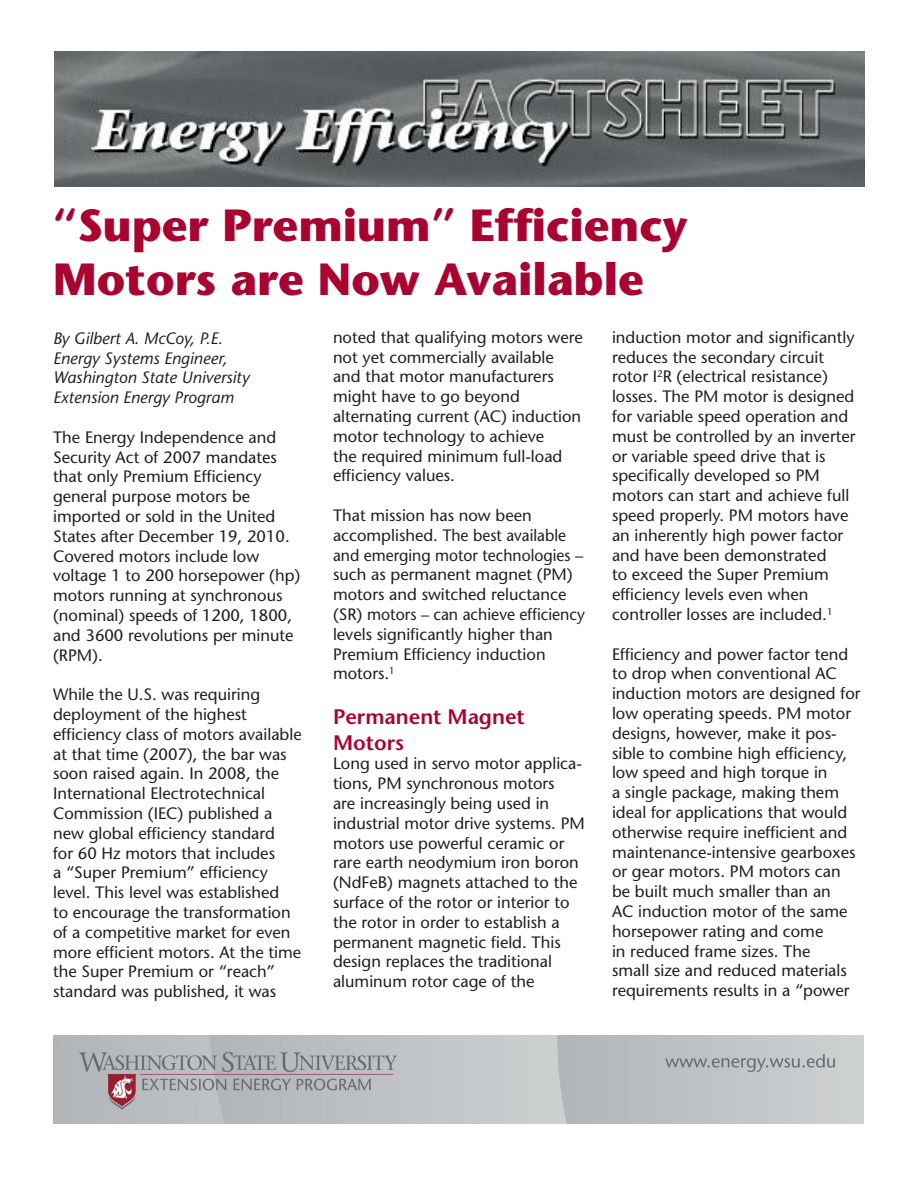
<style>
.page{position:relative;width:918px;height:1188px;background:#fff}
.page>*{position:absolute;margin:0;border:0;box-sizing:border-box;transform-origin:0 0}
._18_pt_Sans_Bold_-_H{font:700 45px "Stone Sans Std";color:#a90332}
._11_pt_Body_-_Stone{font:600 21px/25.2px "Stone Sans Std";color:#a90332}
._11_pt_Body_-_Stone-2{font:500 16.5px/19.8px "Stone Sans Std";color:#231f20}
._11_pt_Body_-_Stone-3{font:italic 500 16.5px/19.8px "Stone Sans Std";color:#231f20}
</style>
<div class="page">
<img style="left:53px;top:1035px;width:810px;height:89px">
<img style="left:55px;top:52px;width:810px;height:135px">
<p class="_18_pt_Sans_Bold_-_H" style="left:53px;top:199px;width:636px">“Super Premium” Efficiency</p>
<p class="_18_pt_Sans_Bold_-_H" style="left:53px;top:253px;width:592px">Motors are Now Available</p>
<p class="_11_pt_Body_-_Stone-3" style="left:53px;top:328px;width:171px">By Gilbert A. McCoy, P.E.</p>
<p class="_11_pt_Body_-_Stone-3" style="left:53px;top:348px;width:176px">Energy Systems Engineer,</p>
<p class="_11_pt_Body_-_Stone-3" style="left:53px;top:368px;width:198px">Washington State University<br>Extension Energy Program</p>
<p class="_11_pt_Body_-_Stone-2" style="left:53px;top:427px;width:225px;text-align:justify">The Energy Independence and Security Act of 2007 mandates that only Premium Efficiency</p>
<p class="_11_pt_Body_-_Stone-2" style="left:53px;top:487px;width:249px">general purpose motors be imported or sold in the United<br>States after December 19, 2010.<br>Covered motors include low voltage 1 to 200 horsepower (hp) motors running at synchronous (nominal) speeds of 1200, 1800, and 3600 revolutions per minute (RPM).</p>
<p class="_11_pt_Body_-_Stone-2" style="left:53px;top:685px;width:250px">While the U.S. was requiring deployment of the highest efficiency class of motors available at that time (2007), the bar was soon raised again. In 2008, the<br>International Electrotechnical<br>Commission (IEC) published a new global efficiency standard<br>for 60 Hz motors that includes<br>a “Super Premium” efficiency level. This level was established<br>to encourage the transformation of a competitive market for even more efficient motors. At the time the Super Premium or “reach” standard was published, it was</p>
<p class="_11_pt_Body_-_Stone-2" style="left:333px;top:327px;width:251px">noted that qualifying motors were not yet commercially available and that motor manufacturers might have to go beyond alternating current (AC) induction motor technology to achieve<br>the required minimum full-load efficiency values.</p>
<p class="_11_pt_Body_-_Stone-2" style="left:333px;top:505px;width:253px">That mission has now been accomplished. The best available and emerging motor technologies – such as permanent magnet (PM) motors and switched reluctance (SR) motors – can achieve efficiency levels significantly higher than<br>Premium Efficiency induction motors.<sup>1</sup></p>
<p class="_11_pt_Body_-_Stone" style="left:333px;top:705px;width:193px">Permanent Magnet<br>Motors</p>
<p class="_11_pt_Body_-_Stone-2" style="left:333px;top:754px;width:253px">Long used in servo motor applica&shy;tions, PM synchronous motors<br>are increasingly being used in industrial motor drive systems. PM motors use powerful ceramic or rare earth neodymium iron boron (NdFeB) magnets attached to the surface of the rotor or interior to the rotor in order to establish a permanent magnetic field. This design replaces the traditional aluminum rotor cage of the</p>
<p class="_11_pt_Body_-_Stone-2" style="left:612px;top:327px;width:245px">induction motor and significantly reduces the secondary circuit rotor I<sup>2</sup>R (electrical resistance) losses. The PM motor is designed for variable speed operation and must be controlled by an inverter or variable speed drive that is specifically developed so PM motors can start and achieve full speed properly. PM motors have an inherently high power factor and have been demonstrated</p>
<p class="_11_pt_Body_-_Stone-2" style="left:612px;top:565px;width:218px">to exceed the Super Premium efficiency levels even when</p>
<p class="_11_pt_Body_-_Stone-2" style="left:612px;top:604px;width:222px">controller losses are included.<sup>1</sup></p>
<p class="_11_pt_Body_-_Stone-2" style="left:612px;top:644px;width:250px">Efficiency and power factor tend to drop when conventional AC induction motors are designed for low operating speeds. PM motor designs, however, make it pos&shy;sible to combine high efficiency, low speed and high torque in<br>a single package, making them ideal for applications that would otherwise require inefficient and maintenance-intensive gearboxes or gear motors. PM motors can be built much smaller than an<br>AC induction motor of the same horsepower rating and come<br>in reduced frame sizes. The<br>small size and reduced materials requirements results in a “power</p>
</div>
